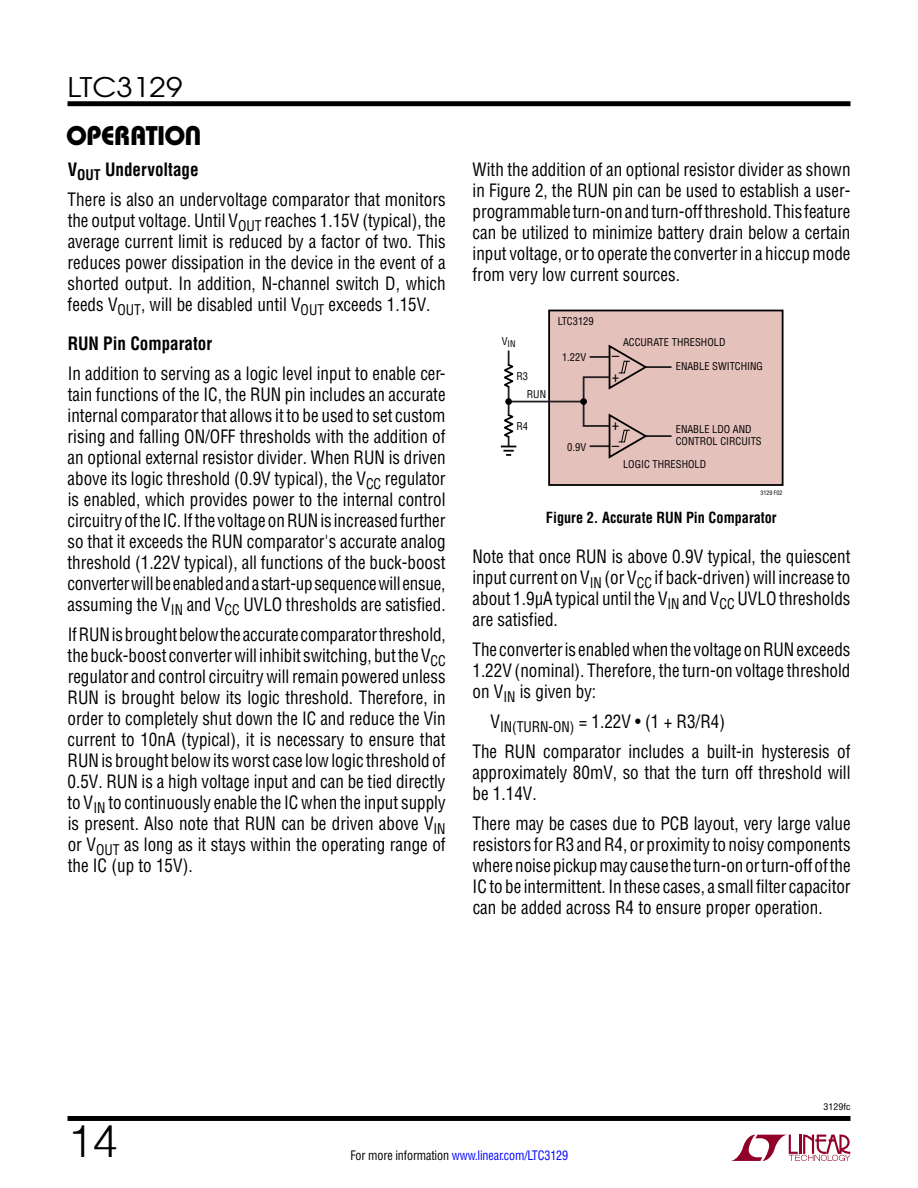
<style>
.page{position:relative;width:918px;height:1188px;background:#fff}
.page>*{position:absolute;margin:0;border:0;box-sizing:border-box;transform-origin:0 0}
.t1{font:300 45px "Helvetica";color:#000}
.t2{font:27px "Linear Bauhaus";letter-spacing:-.02em;color:#000}
.t3{font:27px "Avant Garde";color:#000;scale:1.1 1}
.t4{font:18px/21px "Linear Helv Cond";color:#000;text-align:justify;scale:.95 1}
.t5{font:700 18px "Linear Helv Cond";color:#000;scale:.95 1}
.t6{font:700 15px "Linear Helv Cond";color:#000;scale:.95 1}
.t7{font:15px/21.1px "Linear Helv Cond";color:#000}
.t8{font:12.75px "Linear Helv Cond";letter-spacing:-.01em;color:#00f;scale:.95 1}
.t9{font:10.5px/12px "Linear Helv Cond";color:#000}
.t10{font:9px "Linear Helv Cond";color:#000;scale:1.1 1}
.t11{font:9px "Linear Helv Cond";color:#000}
.t12{font:6px "Linear Helv Cond";color:#000}
.s1{font-weight:700}
.s2{color:#000}
</style>
<div class="page">
<svg style="left:731px;top:1135px;width:119px;height:26px"></svg>
<div style="left:68px;top:101px;width:782px;height:5px;background:#000"></div>
<div style="left:68px;top:1116px;width:782px;height:5px;background:#000"></div>
<div style="left:549px;top:310px;width:234px;height:175px;background:#e5c1bc"></div>
<div style="left:548px;top:310px;width:236px;height:176px;border:2px solid #000"></div>
<hr style="left:590px;top:445px;width:28px;height:2px;background:#231f20">
<hr style="left:590px;top:356px;width:28px;height:2px;background:#231f20">
<hr style="left:639px;top:366px;width:33px;height:2px;background:#231f20">
<hr style="left:639px;top:435px;width:33px;height:2px;background:#231f20">
<hr style="left:509px;top:401px;width:75px;height:1px;background:#231f20">
<hr style="left:508px;top:350px;width:2px;height:97px;background:#231f20">
<div style="left:583px;top:376px;width:34px;height:51px;border:2px solid #231f20"></div>
<svg style="left:608px;top:344px;width:40px;height:47px"></svg>
<svg style="left:608px;top:412px;width:40px;height:47px"></svg>
<div style="left:580px;top:398px;width:7px;height:7px;background:#000;border-radius:50%"></div>
<div style="left:505px;top:398px;width:7px;height:7px;background:#000;border-radius:50%"></div>
<svg style="left:504px;top:364px;width:9px;height:24px"></svg>
<svg style="left:504px;top:414px;width:9px;height:24px"></svg>
<svg style="left:501px;top:446px;width:15px;height:10px"></svg>
<h2 class="t3" style="left:68px;top:70px;width:106px">LTC3129</h2>
<h2 class="t2" style="left:66px;top:119px;width:137px">OPERATION</h2>
<p class="t4" style="left:68px;top:155px;width:399px;line-height:30px"><span class="s1">V</span><sub>OUT</sub> <span class="s1">Undervoltage<br></span>There is also an undervoltage comparator that monitors</p>
<p class="t4" style="left:68px;top:210px;width:399px">the output voltage. Until V<sub>OUT</sub> reaches 1.15V (typical), the average current limit is reduced by a factor of two. This reduces power dissipation in the device in the event of a shorted output. In addition, N-channel switch D, which feeds V<sub>OUT</sub>, will be disabled until V<sub>OUT</sub> exceeds 1.15V.</p>
<p class="t5" style="left:68px;top:333px;width:154px">RUN Pin Comparator</p>
<p class="t4" style="left:68px;top:363px;width:400px">In addition to serving as a logic level input to enable cer&shy;tain functions of the IC, the RUN pin includes an accurate internal comparator that allows it to be used to set custom rising and falling ON/OFF thresholds with the addition of an optional external resistor divider. When RUN is driven above its logic threshold (0.9V typical), the V<sub>CC</sub> regulator is enabled, which provides power to the internal control circuitryofthe IC. Ifthe voltageonRUNis increasedfurther so that it exceeds the RUN comparator's accurate analog threshold (1.22V typical), all functions of the buck-boost converterwillbeenabledandastart-upsequencewillensue, assuming the V<sub>IN</sub> and V<sub>CC</sub> UVLO thresholds are satisfied.</p>
<p class="t4" style="left:67px;top:624px;width:400px">IfRUNisbroughtbelowtheaccuratecomparatorthreshold, thebuck-boost converterwill inhibit switching, buttheV<sub>CC </sub>regulator and control circuitry will remain powered unless RUN is brought below its logic threshold. Therefore, in order to completely shut down the IC and reduce the Vin current to 10nA (typical), it is necessary to ensure that RUNis brought belowitsworst case lowlogic threshold of 0.5V. RUN is a high voltage input and can be tied directly to V<sub>IN</sub> to continuously enable the IC when the input supply is present. Also note that RUN can be driven above V<sub>IN </sub>or V<sub>OUT</sub> as long as it stays within the operating range of the IC (up to 15V).</p>
<p class="t4" style="left:473px;top:159px;width:399px">With the addition of an optional resistor divider as shown in Figure 2, the RUN pin can be used to establish a user&shy;programmable turn-onandturn-offthreshold. This feature can be utilized to minimize battery drain below a certain input voltage, orto operate the converterin a hiccupmode from very low current sources.</p>
<p class="t11" style="left:502px;top:338px;width:15px"><sup>V</sup>IN</p>
<p class="t9" style="left:516px;top:370px;width:13px">R3</p>
<p class="t9" style="left:527px;top:388px;width:21px">RUN</p>
<p class="t9" style="left:516px;top:420px;width:13px">R4</p>
<p class="t9" style="left:558px;top:315px;width:37px">LTC3129</p>
<p class="t9" style="left:562px;top:351px;width:26px">1.22V</p>
<p class="t9" style="left:567px;top:441px;width:20px">0.9V</p>
<p class="t9" style="left:623px;top:336px;width:104px">ACCURATE THRESHOLD</p>
<p class="t7" style="left:612px;top:345px;width:9px">– +</p>
<p class="t9" style="left:676px;top:360px;width:89px">ENABLE SWITCHING</p>
<p class="t7" style="left:612px;top:414px;width:9px">+ –</p>
<p class="t9" style="left:676px;top:423px;width:88px">ENABLE LDO AND<br>CONTROL CIRCUITS</p>
<p class="t9" style="left:623px;top:459px;width:85px">LOGIC THRESHOLD</p>
<p class="t12" style="left:760px;top:489px;width:24px">3129 F02</p>
<p class="t6" style="left:546px;top:508px;width:244px">Figure 2. Accurate RUN Pin Comparator</p>
<p class="t4" style="left:472px;top:546px;width:399px">Note that once RUN is above 0.9V typical, the quiescent input current on V<sub>IN</sub> (or V<sub>CC</sub> if back-driven) will increase to about 1.9µA typical until the V<sub>IN</sub> and V<sub>CC</sub> UVLO thresholds are satisfied.</p>
<p class="t4" style="left:472px;top:639px;width:399px">The converteris enabledwhenthe voltageonRUNexceeds 1.22V (nominal). Therefore, the turn-on voltage threshold on V<sub>IN</sub> is given by:</p>
<p class="t4" style="left:472px;top:706px;width:399px;line-height:30px;text-indent:18px">V<sub>IN(TURN-ON)</sub> = 1.22V • (1 + R3/R4)<br>The RUN comparator includes a built-in hysteresis of</p>
<p class="t4" style="left:473px;top:762px;width:399px">approximately 80mV, so that the turn off threshold will be 1.14V.</p>
<p class="t4" style="left:473px;top:813px;width:400px">There may be cases due to PCB layout, very large value resistors forR3 andR4, or proximity to noisy components wherenoisepickupmay cause the turn-onorturn-offofthe IC to be intermittent. In these cases, a small filter capacitor can be added across R4 to ensure proper operation.</p>
<p class="t10" style="left:824px;top:1102px;width:26px">3129fc</p>
<h1 class="t1" style="left:68px;top:1103px;width:52px">14</h1>
<p class="t8" style="left:350px;top:1148px;width:231px"><span class="s2">For more information</span> www.linear.com/LTC3129</p>
</div>
